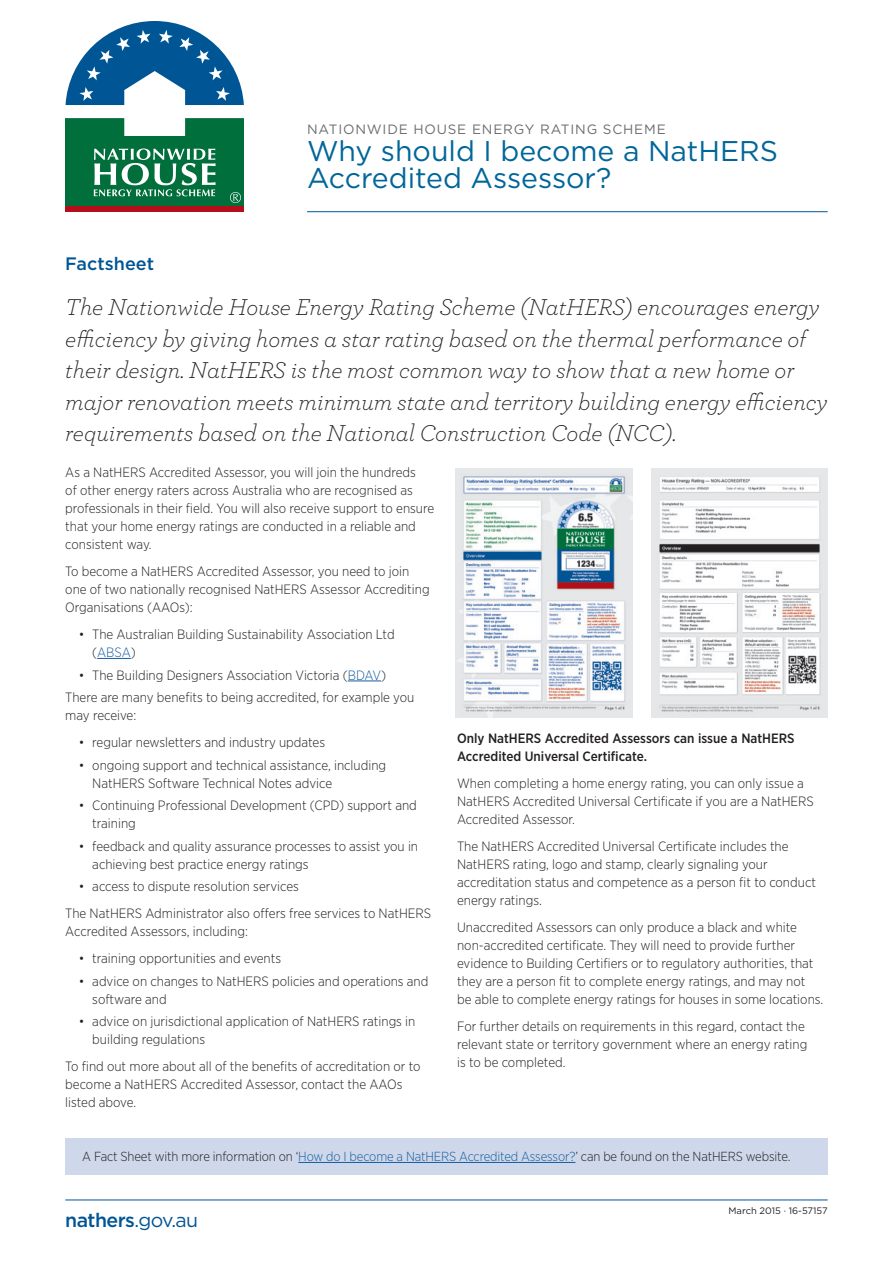
<style>
.page{position:relative;width:893px;height:1263px;background:#fff}
.page>*{position:absolute;margin:0;border:0;box-sizing:border-box;transform-origin:0 0}
.business_h1{font:28.5px/27px "Gotham";color:#069}
.p_-_intro_itals{font:italic 300 24px/31.5px "Archer";color:#231f20}
.t1{font:500 19.5px "Gotham";letter-spacing:-.03em;color:#005595}
.H2_NatHERS{font:500 18px "Gotham";color:#005595}
.t2{font:300 13.5px/18px "Gotham Narrow";color:#231f20}
.t3{font:500 13.5px/18px "Gotham Narrow";color:#231f20}
.business_h1-2{font:13.5px "Gotham";letter-spacing:.06em;color:#6c6d70}
.t4{font:300 13.2px "Gotham Narrow";letter-spacing:-.01em;color:#231f20}
.t5{font:9.3px "Gotham";color:#231f20}
.s1{color:#175d9e}
.s2{font-weight:400}
</style>
<div class="page">
<hr style="left:65px;top:1200px;width:763px;height:1px;background:#005595">
<hr style="left:97px;top:658px;width:34px;height:1px;background:#175d9e">
<hr style="left:348px;top:681px;width:33px;height:1px;background:#175d9e">
<div style="left:65px;top:118px;width:179px;height:89px;background:#006f3c"></div>
<div style="left:65px;top:206px;width:179px;height:6px;background:#b50e1a"></div>
<svg style="left:94px;top:148px;width:122px;height:48px"></svg>
<svg style="left:65px;top:21px;width:179px;height:115px"></svg>
<svg style="left:230px;top:192px;width:11px;height:11px"></svg>
<img style="left:651px;top:468px;width:176px;height:249px">
<img style="left:456px;top:468px;width:176px;height:249px">
<hr style="left:307px;top:211px;width:521px;height:1px;background:#005595">
<div style="left:65px;top:1139px;width:763px;height:36px;background:#ced8ea"></div>
<hr style="left:298px;top:1162px;width:277px;height:1px;background:#175d9e">
<h1 class="business_h1-2" style="left:307px;top:120px;width:360px">NATIONWIDE HOUSE ENERGY RATING SCHEME</h1>
<h1 class="business_h1" style="left:307px;top:136px;width:472px">Why should I become a NatHERS<br>Accredited Assessor?</h1>
<p class="H2_NatHERS" style="left:65px;top:252px;width:90px">Factsheet</p>
<p class="p_-_intro_itals" style="left:65px;top:290px;width:764px">The Nationwide House Energy Rating Scheme (NatHERS) encourages energy efficiency by giving homes a star rating based on the thermal performance of their design. NatHERS is the most common way to show that a new home or major renovation meets minimum state and territory building energy efficiency requirements based on the National Construction Code (NCC).</p>
<p class="t2" style="left:65px;top:463px;width:370px">As a NatHERS Accredited Assessor, you will join the hundreds<br>of other energy raters across Australia who are recognised as professionals in their field. You will also receive support to ensure that your home energy ratings are conducted in a reliable and consistent way.</p>
<p class="t2" style="left:65px;top:562px;width:366px">To become a NatHERS Accredited Assessor, you need to join one of two nationally recognised NatHERS Assessor Accrediting<br>Organisations (AAOs):</p>
<p class="t2" style="left:92px;top:625px;width:304px;text-indent:-14px">• The Australian Building Sustainability Association Ltd (<span class="s1">ABSA</span>)</p>
<p class="t2" style="left:79px;top:665px;width:309px">• The Building Designers Association Victoria (<span class="s1">BDAV</span>)</p>
<p class="t2" style="left:65px;top:688px;width:351px">There are many benefits to being accredited, for example you may receive:</p>
<p class="t2" style="left:79px;top:733px;width:248px">• regular newsletters and industry updates</p>
<p class="t2" style="left:92px;top:755px;width:295px;text-indent:-14px">• ongoing support and technical assistance, including<br>NatHERS Software Technical Notes advice</p>
<p class="t2" style="left:92px;top:796px;width:326px;text-indent:-14px">• Continuing Professional Development (CPD) support and training</p>
<p class="t2" style="left:92px;top:836px;width:327px;text-indent:-14px">• feedback and quality assurance processes to assist you in achieving best practice energy ratings</p>
<p class="t2" style="left:79px;top:877px;width:222px">• access to dispute resolution services</p>
<p class="t2" style="left:65px;top:904px;width:367px">The NatHERS Administrator also offers free services to NatHERS<br>Accredited Assessors, including:</p>
<p class="t2" style="left:79px;top:949px;width:204px">• training opportunities and events</p>
<p class="t2" style="left:92px;top:971px;width:338px;text-indent:-14px">• advice on changes to NatHERS policies and operations and software and</p>
<p class="t2" style="left:92px;top:1012px;width:325px;text-indent:-14px">• advice on jurisdictional application of NatHERS ratings in building regulations</p>
<p class="t2" style="left:65px;top:1057px;width:357px">To find out more about all of the benefits of accreditation or to become a NatHERS Accredited Assessor, contact the AAOs listed above.</p>
<p class="t3" style="left:457px;top:729px;width:339px">Only NatHERS Accredited Assessors can issue a NatHERS<br>Accredited Universal Certificate.</p>
<p class="t2" style="left:457px;top:773px;width:358px">When completing a home energy rating, you can only issue a<br>NatHERS Accredited Universal Certificate if you are a NatHERS<br>Accredited Assessor.</p>
<p class="t2" style="left:457px;top:836px;width:360px">The NatHERS Accredited Universal Certificate includes the NatHERS rating, logo and stamp, clearly signaling your accreditation status and competence as a person fit to conduct energy ratings.</p>
<p class="t2" style="left:457px;top:917px;width:368px">Unaccredited Assessors can only produce a black and white non-accredited certificate. They will need to provide further evidence to Building Certifiers or to regulatory authorities, that they are a person fit to complete energy ratings, and may not<br>be able to complete energy ratings for houses in some locations.</p>
<p class="t2" style="left:457px;top:1016px;width:352px">For further details on requirements in this regard, contact the relevant state or territory government where an energy rating is to be completed.</p>
<p class="t4" style="left:82px;top:1148px;width:710px">A Fact Sheet with more information on ‘<span class="s1">How do I become a NatHERS Accredited Assessor?</span>’ can be found on the NatHERS website.</p>
<h3 class="t1" style="left:65px;top:1207px;width:134px">nathers<span class="s2">.gov.au</span></h3>
<p class="t5" style="left:728px;top:1204px;width:101px">March 2015 · 16-57157</p>
</div>
